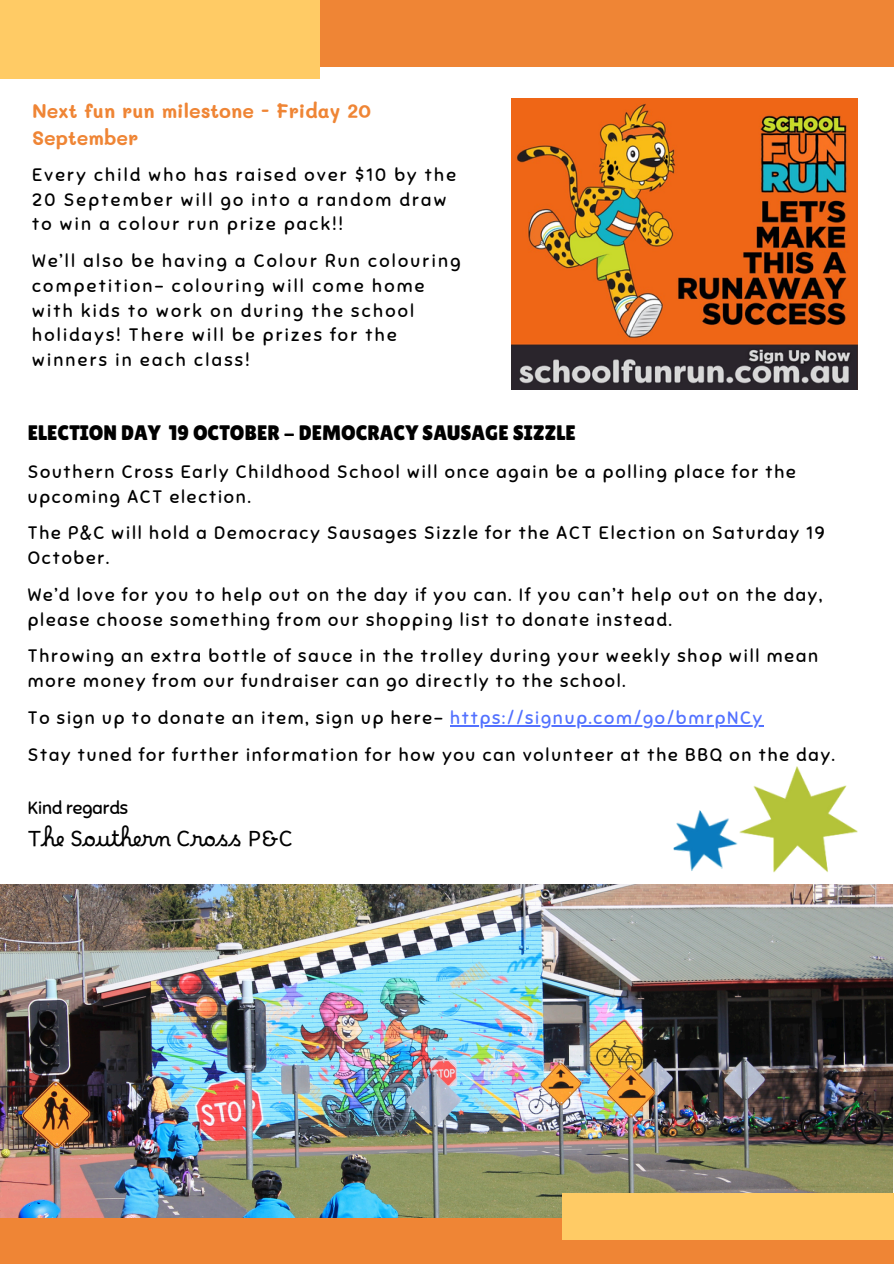
<style>
.page{position:relative;width:894px;height:1264px;background:#fff}
.page>*{position:absolute;margin:0;border:0;box-sizing:border-box;transform-origin:0 0}
.t1{font:21px "Lilita One";color:#000}
.t2{font:21px "Borel";color:#000}
.t3{font:700 19.5px/27px "Mali";color:#ef8535}
.t4{font:18px/24.8px "Sniglet";letter-spacing:.1em;color:#000}
.t5{font:18px/24.8px "Sniglet";letter-spacing:.125em;color:#000}
.t6{font:18px "Sniglet";color:#000}
.s1{color:#5271ff}
</style>
<div class="page">
<img style="left:0;top:885px;width:891px;height:332px">
<div style="left:0;top:1217px;width:893px;height:46px;background:#ef8535"></div>
<div style="left:0;top:0;width:893px;height:28px;background:#ef8535"></div>
<div style="left:561px;top:1193px;width:332px;height:46px;background:#ffcb65"></div>
<div style="left:0;top:6px;width:893px;height:61px;background:#ef8535"></div>
<div style="left:0;top:0;width:319px;height:79px;background:#ffcb65"></div>
<img style="left:673px;top:810px;width:65px;height:61px">
<img style="left:739px;top:766px;width:118px;height:106px">
<hr style="left:450px;top:725px;width:313px;height:2px;background:#5271ff">
<img style="left:511px;top:99px;width:345px;height:290px">
<p class="t3" style="left:32px;top:96px;width:340px">Next fun run milestone - Friday 20<br>September</p>
<h3 class="t5" style="left:32px;top:162px;width:425px">Every child who has raised over $10 by the<br>20 September will go into a random draw to win a colour run prize pack!!</h3>
<p class="t5" style="left:32px;top:249px;width:429px">We’ll also be having a Colour Run colouring competition- colouring will come home with kids to work on during the school holidays! There will be prizes for the winners in each class!</p>
<p class="t1" style="left:28px;top:420px;width:549px">ELECTION DAY 19 OCTOBER - DEMOCRACY SAUSAGE SIZZLE</p>
<p class="t4" style="left:28px;top:459px;width:769px">Southern Cross Early Childhood School will once again be a polling place for the upcoming ACT election.</p>
<p class="t4" style="left:28px;top:521px;width:798px">The P&amp;C will hold a Democracy Sausages Sizzle for the ACT Election on Saturday 19<br>October.</p>
<p class="t4" style="left:28px;top:582px;width:795px">We’d love for you to help out on the day if you can. If you can’t help out on the day, please choose something from our shopping list to donate instead.</p>
<p class="t4" style="left:28px;top:644px;width:791px">Throwing an extra bottle of sauce in the trolley during your weekly shop will mean more money from our fundraiser can go directly to the school.</p>
<p class="t4" style="left:28px;top:699px;width:808px;line-height:36.8px">To sign up to donate an item, sign up here- <span class="s1">https://signup.com/go/bmrpNCy<br></span>Stay tuned for further information for how you can volunteer at the BBQ on the day.</p>
<p class="t6" style="left:28px;top:796px;width:102px">Kind regards</p>
<p class="t2" style="left:28px;top:826px;width:267px">The Southern Cross P&amp;C</p>
</div>
